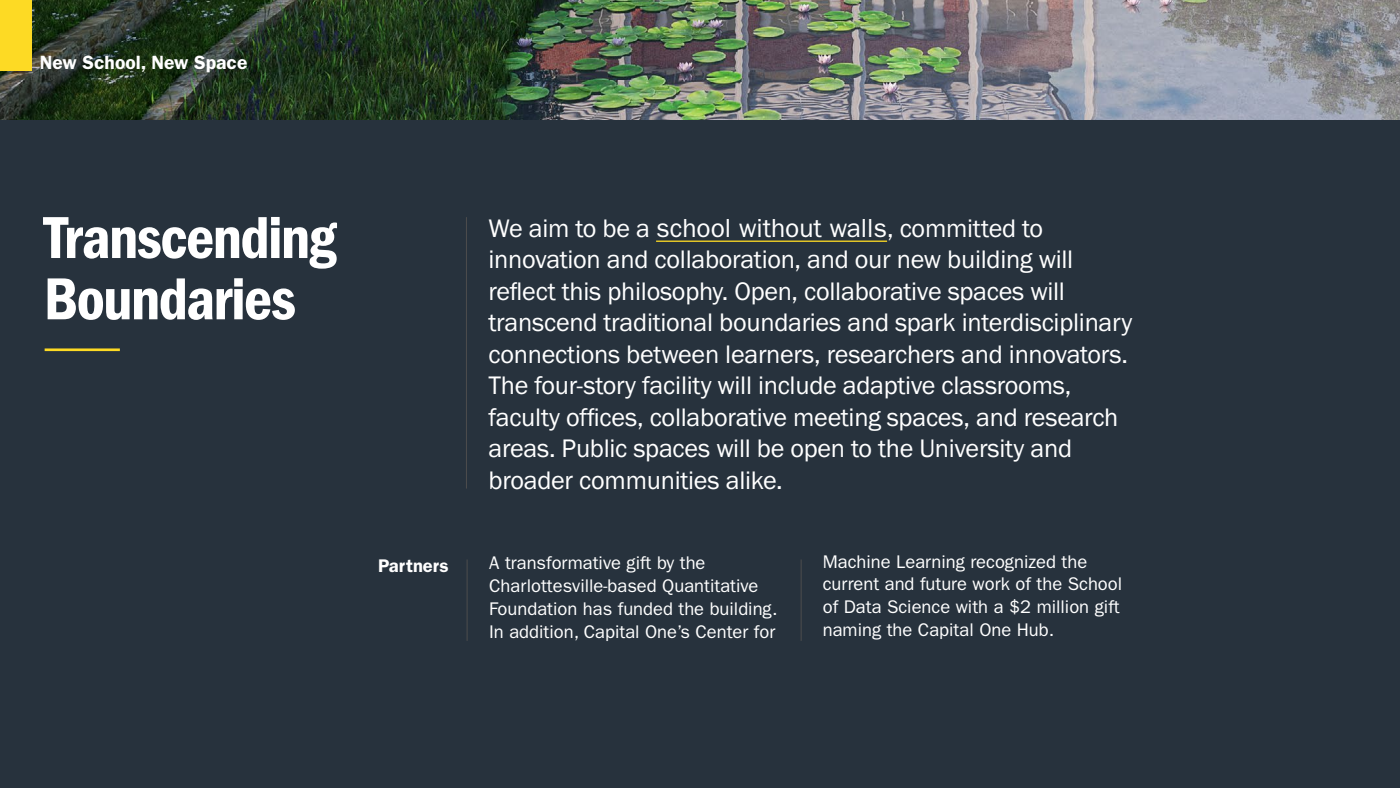
<style>
.page{position:relative;width:1400px;height:788px;background:#fff}
.page>*{position:absolute;margin:0;border:0;box-sizing:border-box;transform-origin:0 0}
.t1{font:61.25px/61.2px "Franklin Gothic URW Con Dem";letter-spacing:-.025em;color:#fff}
.t2{font:26.25px/31.5px "Franklin Gothic URW Boo";letter-spacing:-.01em;color:#fff}
.t3{font:600 19.25px "Franklin Gothic";color:#fff}
.t4{font:18.38px/22.8px "ITC Franklin Gothic Std";color:#fff}
.t5{font:600 18.38px "Franklin Gothic";color:#fff}
.s1{font-family:"Franklin Gothic"}
</style>
<div class="page">
<img style="left:0;top:0;width:1400px;height:121px">
<div style="left:0;top:121px;width:1400px;height:667px;background:#27323d"></div>
<hr style="left:656px;top:240px;width:231px;height:2px;background:#fdda24">
<hr style="left:466px;top:217px;width:1px;height:271px;background:#4d4d4d">
<hr style="left:801px;top:559px;width:1px;height:81px;background:#4d4d4d">
<hr style="left:467px;top:559px;width:1px;height:81px;background:#4d4d4d">
<div style="left:0;top:0;width:32px;height:70px;background:#fdda24"></div>
<hr style="left:45px;top:348px;width:75px;height:3px;background:#fdda24">
<p class="t3" style="left:40px;top:51px;width:209px">New School, New Space</p>
<h1 class="t1" style="left:44px;top:204px;width:294px">Transcending<br>Boundaries</h1>
<p class="t5" style="left:378px;top:555px;width:72px">Partners</p>
<p class="t2" style="left:489px;top:212px;width:645px">We aim to be a <span class="s1">school without walls</span>, committed to innovation and collaboration, and our new building will reflect this philosophy. Open, collaborative spaces will transcend traditional boundaries and spark interdisciplinary connections between learners, researchers and innovators.<br>The four-story facility will include adaptive classrooms, faculty offices, collaborative meeting spaces, and research areas. Public spaces will be open to the University and broader communities alike.</p>
<p class="t4" style="left:489px;top:552px;width:290px">A transformative gift by the Charlottesville-based Quantitative Foundation has funded the building.<br>In addition, Capital One’s Center for</p>
<p class="t4" style="left:823px;top:550px;width:301px">Machine Learning recognized the current and future work of the School of Data Science with a $2 million gift naming the Capital One Hub.</p>
</div>
